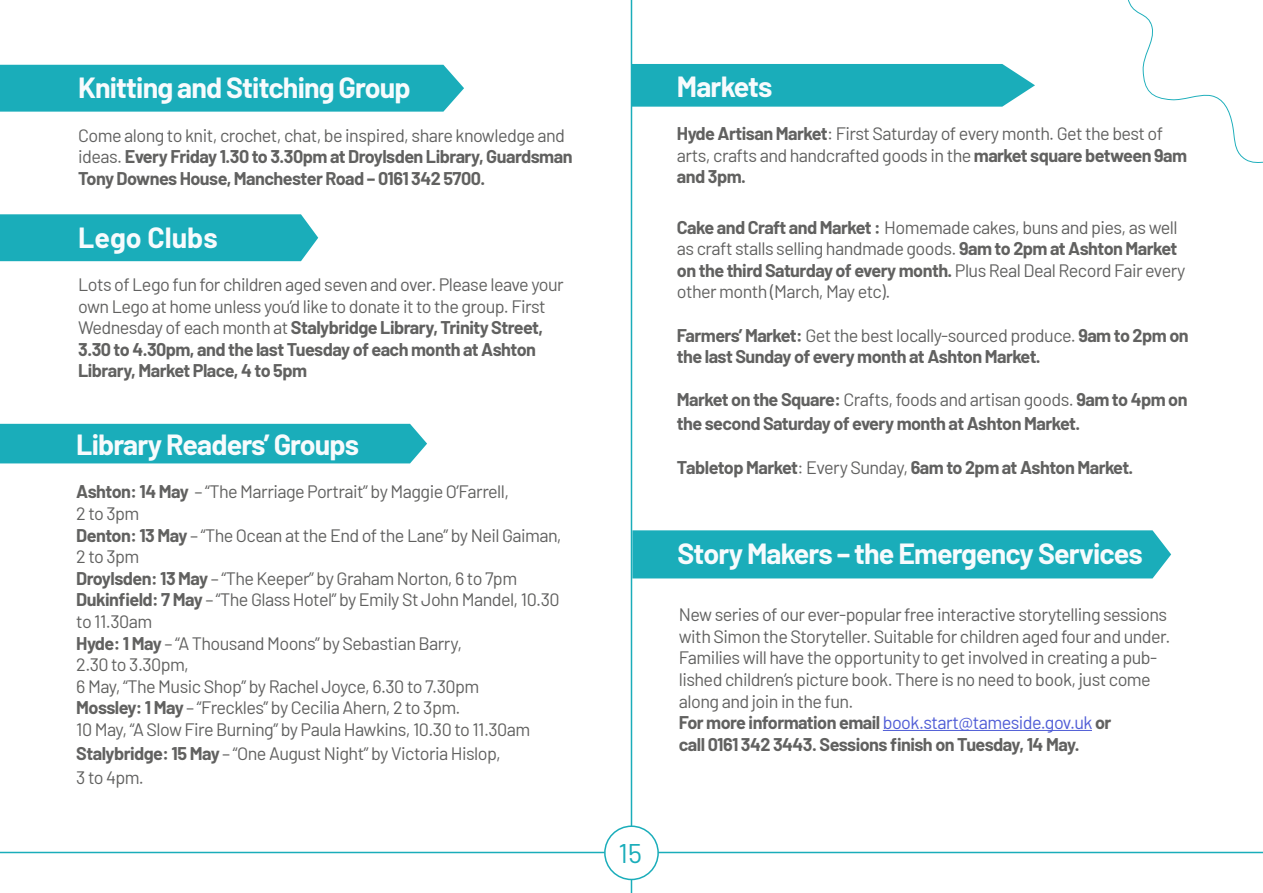
<style>
.page{position:relative;width:1263px;height:893px;background:#fff}
.page>*{position:absolute;margin:0;border:0;box-sizing:border-box;transform-origin:0 0}
.t1{font:700 28.5px "Barlow";letter-spacing:-.03em;color:#f7fbfd}
.t2{font:700 28.5px "Barlow";color:#f7fbfd}
.t3{font:27px "Barlow";color:#1aadba}
.t4{font:18px/21.6px "Barlow";letter-spacing:-.03em;color:#616160}
.t5{font:700 18px/21.6px "Barlow";letter-spacing:-.03em;color:#616160}
.s1{font-weight:400}
.s2{font-weight:700}
.s3{color:#4f5cd6}
</style>
<div class="page">
<div style="left:632px;top:64px;width:403px;height:43px;background:#1aadba"></div>
<svg style="left:1128px;top:0;width:135px;height:163px"></svg>
<hr style="left:631px;top:0;width:1px;height:893px;background:#1aadba">
<hr style="left:0;top:852px;width:1263px;height:1px;background:#1aadba">
<div style="left:605px;top:826px;width:53px;height:53px;background:#fff;border-radius:50%"></div>
<div style="left:604px;top:825px;width:55px;height:55px;border:2px solid #1aadba;border-radius:50%"></div>
<div style="left:0;top:424px;width:427px;height:39px;background:#1aadba"></div>
<div style="left:0;top:214px;width:318px;height:47px;background:#1aadba"></div>
<div style="left:0;top:65px;width:464px;height:47px;background:#1aadba"></div>
<div style="left:632px;top:530px;width:539px;height:48px;background:#1aadba"></div>
<hr style="left:883px;top:730px;width:209px;height:1px;background:#4f5cd6">
<h1 class="t1" style="left:78px;top:67px;width:334px">Knitting and Stitching Group</h1>
<p class="t5" style="left:78px;top:123px;width:496px"><span class="s1">Come along to knit, crochet, chat, be inspired, share knowledge and ideas.</span> Every Friday 1.30 to 3.30pm at Droylsden Library, Guardsman<br>Tony Downes House, Manchester Road – 0161 342 5700.</p>
<h1 class="t2" style="left:78px;top:217px;width:141px">Lego Clubs</h1>
<p class="t4" style="left:78px;top:272px;width:487px">Lots of Lego fun for children aged seven and over. Please leave your own Lego at home unless you’d like to donate it to the group. First Wednesday of each month at <span class="s2">Stalybridge Library, Trinity Street, 3.30 to 4.30pm, and the last Tuesday of each month at Ashton Library, Market Place, 4 to 5pm</span></p>
<h1 class="t1" style="left:76px;top:424px;width:285px">Library Readers’ Groups</h1>
<p class="t4" style="left:76px;top:480px;width:487px"><span class="s2">Ashton: 14 May</span> – “The Marriage Portrait” by Maggie O’Farrell,<br>2 to 3pm<br><span class="s2">Denton: 13 May</span> – “The Ocean at the End of the Lane” by Neil Gaiman, 2 to 3pm<br><span class="s2">Droylsden: 13 May</span> – “The Keeper” by Graham Norton, 6 to 7pm <span class="s2">Dukinfield: 7 May</span> – “The Glass Hotel” by Emily St John Mandel, 10.30 to 11.30am<br><span class="s2">Hyde: 1 May</span> – “A Thousand Moons” by Sebastian Barry,<br>2.30 to 3.30pm,<br>6 May, “The Music Shop” by Rachel Joyce, 6.30 to 7.30pm<br><span class="s2">Mossley: 1 May</span> – “Freckles” by Cecilia Ahern, 2 to 3pm.<br>10 May, “A Slow Fire Burning” by Paula Hawkins, 10.30 to 11.30am</p>
<p class="t4" style="left:76px;top:740px;width:426px;line-height:24px"><span class="s2">Stalybridge: 15 May</span> – “One August Night” by Victoria Hislop,<br>3 to 4pm.</p>
<h2 class="t3" style="left:619px;top:833px;width:25px">15</h2>
<h1 class="t1" style="left:677px;top:65px;width:97px">Markets</h1>
<p class="t4" style="left:677px;top:121px;width:512px"><span class="s2">Hyde Artisan Market</span>: First Saturday of every month. Get the best of arts, crafts and handcrafted goods in the <span class="s2">market square between 9am and 3pm.</span></p>
<p class="t4" style="left:677px;top:215px;width:510px"><span class="s2">Cake and Craft and Market :</span> Homemade cakes, buns and pies, as well as craft stalls selling handmade goods. <span class="s2">9am to 2pm at Ashton Market on the third Saturday of every month.</span> Plus Real Deal Record Fair every other month (March, May etc).</p>
<p class="t5" style="left:677px;top:323px;width:513px">Farmers’ Market: <span class="s1">Get the best locally-sourced produce.</span> 9am to 2pm on the last Sunday of every month at Ashton Market.</p>
<p class="t5" style="left:677px;top:386px;width:512px;line-height:24px">Market on the Square: <span class="s1">Crafts, foods and artisan goods.</span> 9am to 4pm on the second Saturday of every month at Ashton Market.</p>
<p class="t5" style="left:677px;top:455px;width:458px">Tabletop Market<span class="s1">: Every Sunday,</span> 6am to 2pm at Ashton Market.</p>
<h1 class="t1" style="left:677px;top:533px;width:467px">Story Makers – the Emergency Services</h1>
<p class="t4" style="left:679px;top:602px;width:493px">New series of our ever-popular free interactive storytelling sessions with Simon the Storyteller. Suitable for children aged four and under.<br>Families will have the opportunity to get involved in creating a pub&shy;lished children’s picture book. There is no need to book, just come along and join in the fun.<br><span class="s2">For more information email</span> <span class="s3">book.start@tameside.gov.uk</span> <span class="s2">or<br>call 0161 342 3443. Sessions finish on Tuesday, 14 May.</span></p>
</div>
